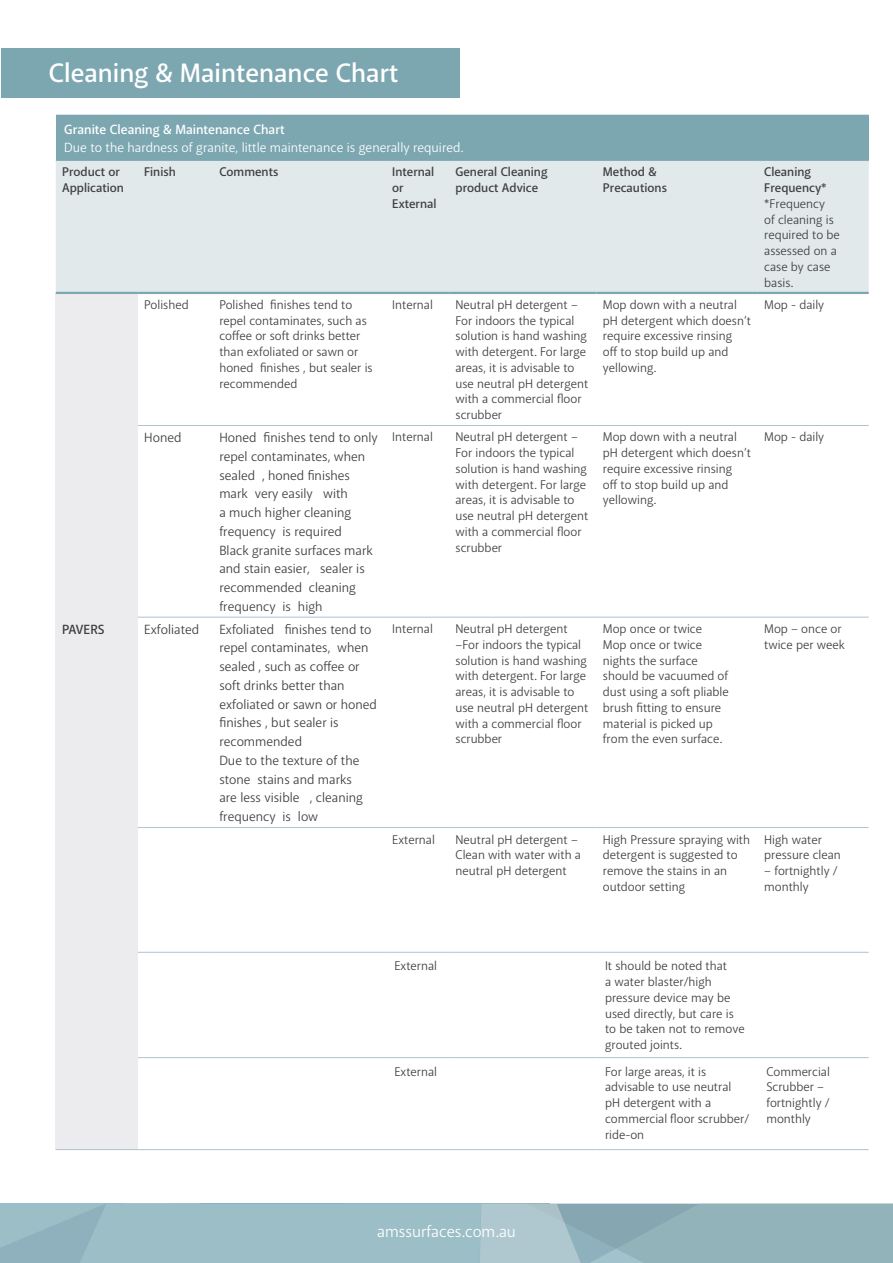
<style>
.page{position:relative;width:893px;height:1263px;background:#fff}
.page>*{position:absolute;margin:0;border:0;box-sizing:border-box;transform-origin:0 0}
.t1{font:600 27px "Akagi Pro";color:#fff}
.t2{font:16.5px "Akagi Pro";color:#fff}
.Body_Black{font:13.5px/18.8px "Akagi Pro";color:#3e3e3f}
.Body_Black-2{font:13.5px "Akagi Pro";color:#fff}
.Body_Black-3{font:600 13.5px "Akagi Pro";color:#fff}
.Body_Black-4{font:600 13.5px "Akagi Pro";color:#3e3e3f}
.Body_Black-5{font:12.75px/15.8px "Akagi Pro";color:#3e3e3f}
.Body_Black-6{font:600 12.75px/15.8px "Akagi Pro";color:#3e3e3f}
.s1{font-weight:600}
</style>
<div class="page">
<svg style="left:0;top:1204px;width:893px;height:59px;background:#98b9c2"></svg>
<div style="left:56px;top:115px;width:813px;height:45px;background:#7ca7b1"></div>
<div style="left:56px;top:161px;width:813px;height:131px;background:#e1e9eb"></div>
<div style="left:56px;top:293px;width:82px;height:856px;background:#ececee"></div>
<hr style="left:56px;top:160px;width:82px;height:1px;background:#7ca7b1">
<hr style="left:138px;top:160px;width:75px;height:1px;background:#7ca7b1">
<hr style="left:213px;top:160px;width:173px;height:1px;background:#7ca7b1">
<hr style="left:386px;top:160px;width:63px;height:1px;background:#7ca7b1">
<hr style="left:449px;top:160px;width:148px;height:1px;background:#7ca7b1">
<hr style="left:597px;top:160px;width:161px;height:1px;background:#7ca7b1">
<hr style="left:758px;top:160px;width:111px;height:1px;background:#7ca7b1">
<hr style="left:138px;top:827px;width:75px;height:1px;background:#adc4cb">
<hr style="left:213px;top:827px;width:173px;height:1px;background:#adc4cb">
<hr style="left:386px;top:827px;width:63px;height:1px;background:#adc4cb">
<hr style="left:449px;top:827px;width:148px;height:1px;background:#adc4cb">
<hr style="left:597px;top:827px;width:161px;height:1px;background:#adc4cb">
<hr style="left:758px;top:827px;width:111px;height:1px;background:#adc4cb">
<hr style="left:138px;top:952px;width:75px;height:1px;background:#adc4cb">
<hr style="left:213px;top:952px;width:173px;height:1px;background:#adc4cb">
<hr style="left:386px;top:952px;width:63px;height:1px;background:#adc4cb">
<hr style="left:449px;top:952px;width:148px;height:1px;background:#adc4cb">
<hr style="left:597px;top:952px;width:161px;height:1px;background:#adc4cb">
<hr style="left:758px;top:952px;width:111px;height:1px;background:#adc4cb">
<hr style="left:138px;top:1057px;width:75px;height:1px;background:#adc4cb">
<hr style="left:213px;top:1057px;width:173px;height:1px;background:#adc4cb">
<hr style="left:386px;top:1057px;width:63px;height:1px;background:#adc4cb">
<hr style="left:449px;top:1057px;width:148px;height:1px;background:#adc4cb">
<hr style="left:597px;top:1057px;width:161px;height:1px;background:#adc4cb">
<hr style="left:758px;top:1057px;width:111px;height:1px;background:#adc4cb">
<hr style="left:56px;top:1149px;width:82px;height:1px;background:#adc4cb">
<hr style="left:138px;top:1149px;width:75px;height:1px;background:#adc4cb">
<hr style="left:213px;top:1149px;width:173px;height:1px;background:#adc4cb">
<hr style="left:386px;top:1149px;width:63px;height:1px;background:#adc4cb">
<hr style="left:449px;top:1149px;width:148px;height:1px;background:#adc4cb">
<hr style="left:597px;top:1149px;width:161px;height:1px;background:#adc4cb">
<hr style="left:758px;top:1149px;width:111px;height:1px;background:#adc4cb">
<hr style="left:56px;top:292px;width:82px;height:2px;background:#7ca7b1">
<hr style="left:138px;top:292px;width:75px;height:2px;background:#7ca7b1">
<hr style="left:213px;top:292px;width:173px;height:2px;background:#7ca7b1">
<hr style="left:386px;top:292px;width:63px;height:2px;background:#7ca7b1">
<hr style="left:449px;top:292px;width:148px;height:2px;background:#7ca7b1">
<hr style="left:597px;top:292px;width:161px;height:2px;background:#7ca7b1">
<hr style="left:758px;top:292px;width:111px;height:2px;background:#7ca7b1">
<hr style="left:138px;top:425px;width:75px;height:1px;background:#adc4cb">
<hr style="left:213px;top:425px;width:173px;height:1px;background:#adc4cb">
<hr style="left:386px;top:425px;width:63px;height:1px;background:#adc4cb">
<hr style="left:449px;top:425px;width:148px;height:1px;background:#adc4cb">
<hr style="left:597px;top:425px;width:161px;height:1px;background:#adc4cb">
<hr style="left:758px;top:425px;width:111px;height:1px;background:#adc4cb">
<hr style="left:138px;top:617px;width:75px;height:1px;background:#adc4cb">
<hr style="left:213px;top:617px;width:173px;height:1px;background:#adc4cb">
<hr style="left:386px;top:617px;width:63px;height:1px;background:#adc4cb">
<hr style="left:449px;top:617px;width:148px;height:1px;background:#adc4cb">
<hr style="left:597px;top:617px;width:161px;height:1px;background:#adc4cb">
<hr style="left:758px;top:617px;width:111px;height:1px;background:#adc4cb">
<div style="left:1px;top:48px;width:458px;height:49px;background:#7ca7b1"></div>
<p class="t1" style="left:49px;top:56px;width:351px">Cleaning &amp; Maintenance Chart</p>
<p class="Body_Black-3" style="left:64px;top:121px;width:222px">Granite Cleaning &amp; Maintenance Chart</p>
<p class="Body_Black-2" style="left:64px;top:139px;width:401px">Due to the hardness of granite, little maintenance is generally required.</p>
<p class="Body_Black-6" style="left:62px;top:164px;width:63px">Product or<br>Application</p>
<p class="Body_Black-6" style="left:144px;top:164px;width:33px">Finish</p>
<p class="Body_Black-6" style="left:219px;top:164px;width:61px">Comments</p>
<p class="Body_Black-6" style="left:392px;top:164px;width:46px">Internal or<br>External</p>
<p class="Body_Black-6" style="left:455px;top:164px;width:94px">General Cleaning product Advice</p>
<p class="Body_Black-6" style="left:603px;top:164px;width:66px">Method &amp;<br>Precautions</p>
<p class="Body_Black-5" style="left:764px;top:164px;width:77px"><span class="s1">Cleaning<br>Frequency* </span>*Frequency<br>of cleaning is required to be assessed on a case by case basis.</p>
<p class="Body_Black-4" style="left:62px;top:621px;width:44px">PAVERS</p>
<p class="Body_Black-5" style="left:144px;top:297px;width:46px">Polished</p>
<p class="Body_Black-5" style="left:219px;top:297px;width:155px">Polished finishes tend to repel contaminates, such as coffee or soft drinks better than exfoliated or sawn or honed finishes , but sealer is recommended</p>
<p class="Body_Black-5" style="left:392px;top:297px;width:42px">Internal</p>
<p class="Body_Black-5" style="left:455px;top:297px;width:134px">Neutral pH detergent –<br>For indoors the typical solution is hand washing with detergent. For large areas, it is advisable to use neutral pH detergent with a commercial floor scrubber</p>
<p class="Body_Black-5" style="left:603px;top:297px;width:150px">Mop down with a neutral pH detergent which doesn’t require excessive rinsing<br>off to stop build up and yellowing.</p>
<p class="Body_Black-5" style="left:764px;top:297px;width:61px">Mop - daily</p>
<p class="Body_Black" style="left:144px;top:428px;width:39px">Honed</p>
<p class="Body_Black" style="left:219px;top:428px;width:160px">Honed finishes tend to only repel contaminates, when sealed , honed finishes mark very easily with<br>a much higher cleaning frequency is required<br>Black granite surfaces mark and stain easier, sealer is recommended cleaning frequency is high</p>
<p class="Body_Black-5" style="left:392px;top:429px;width:42px">Internal</p>
<p class="Body_Black-5" style="left:455px;top:429px;width:134px">Neutral pH detergent –<br>For indoors the typical solution is hand washing with detergent. For large areas, it is advisable to use neutral pH detergent with a commercial floor scrubber</p>
<p class="Body_Black-5" style="left:603px;top:429px;width:150px">Mop down with a neutral pH detergent which doesn’t require excessive rinsing<br>off to stop build up and yellowing.</p>
<p class="Body_Black-5" style="left:764px;top:429px;width:61px">Mop - daily</p>
<p class="Body_Black" style="left:144px;top:620px;width:56px">Exfoliated</p>
<p class="Body_Black" style="left:219px;top:620px;width:159px">Exfoliated finishes tend to repel contaminates, when sealed , such as coffee or soft drinks better than exfoliated or sawn or honed finishes , but sealer is recommended<br>Due to the texture of the stone stains and marks<br>are less visible , cleaning frequency is low</p>
<p class="Body_Black-5" style="left:392px;top:621px;width:42px">Internal</p>
<p class="Body_Black-5" style="left:455px;top:621px;width:134px">Neutral pH detergent –For indoors the typical solution is hand washing with detergent. For large areas, it is advisable to use neutral pH detergent with a commercial floor scrubber</p>
<p class="Body_Black-5" style="left:603px;top:621px;width:127px">Mop once or twice<br>Mop once or twice nights the surface should be vacuumed of dust using a soft pliable brush fitting to ensure material is picked up from the even surface.</p>
<p class="Body_Black-5" style="left:764px;top:621px;width:82px">Mop – once or twice per week</p>
<p class="Body_Black-5" style="left:392px;top:831px;width:44px">External</p>
<p class="Body_Black-5" style="left:455px;top:831px;width:127px">Neutral pH detergent –<br>Clean with water with a neutral pH detergent</p>
<p class="Body_Black-5" style="left:603px;top:831px;width:149px">High Pressure spraying with detergent is suggested to remove the stains in an outdoor setting</p>
<p class="Body_Black-5" style="left:764px;top:831px;width:78px">High water pressure clean</p>
<p class="Body_Black-5" style="left:764px;top:863px;width:75px">– fortnightly / monthly</p>
<p class="Body_Black-5" style="left:394px;top:958px;width:44px">External</p>
<p class="Body_Black-5" style="left:605px;top:958px;width:141px">It should be noted that<br>a water blaster/high pressure device may be used directly, but care is to be taken not to remove grouted joints.</p>
<p class="Body_Black-5" style="left:394px;top:1064px;width:44px">External</p>
<p class="Body_Black-5" style="left:605px;top:1064px;width:146px">For large areas, it is advisable to use neutral pH detergent with a commercial floor scrubber/ ride-on</p>
<p class="Body_Black-5" style="left:766px;top:1064px;width:65px">Commercial<br>Scrubber – fortnightly / monthly</p>
<p class="t2" style="left:377px;top:1221px;width:140px">amssurfaces.com.au</p>
</div>
